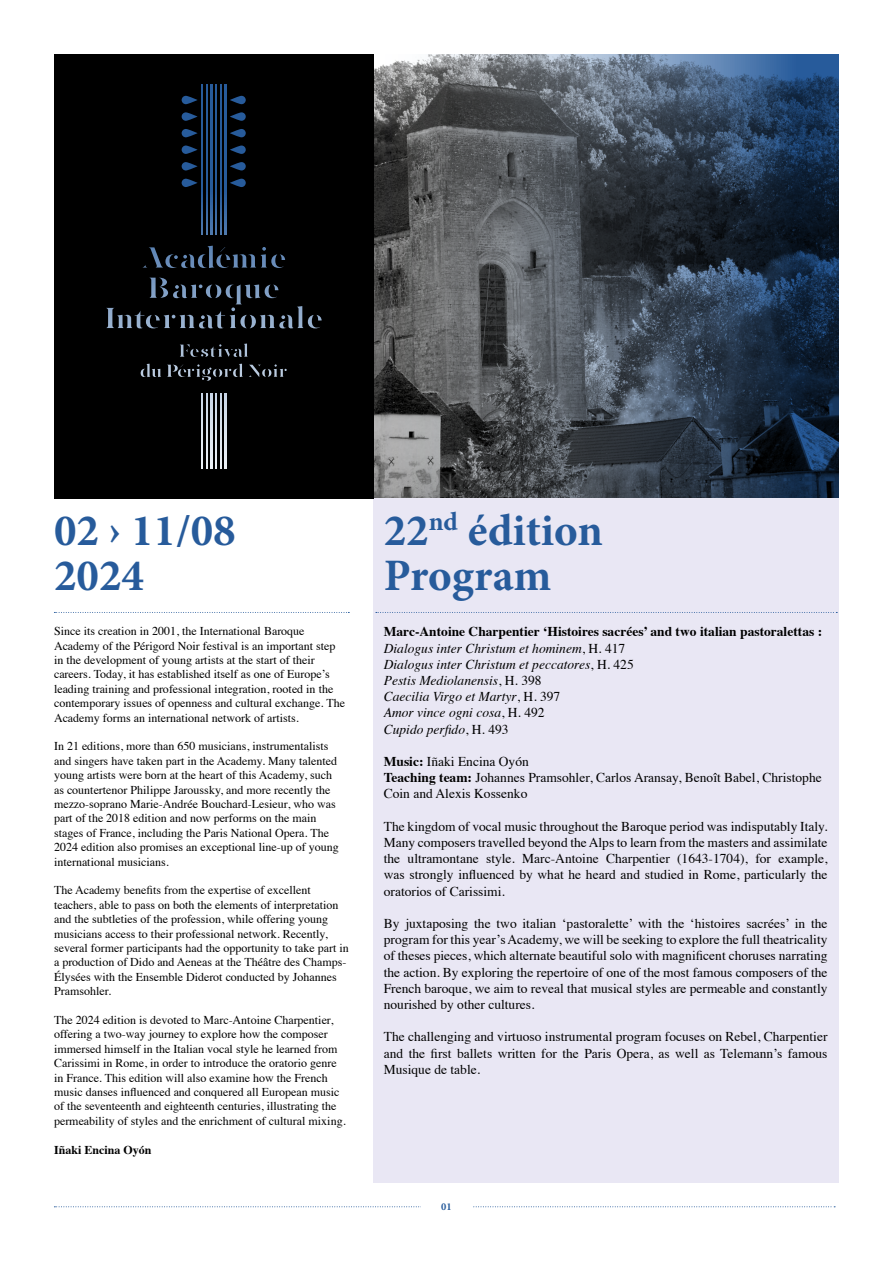
<style>
.page{position:relative;width:893px;height:1263px;background:#fff}
.page>*{position:absolute;margin:0;border:0;box-sizing:border-box;transform-origin:0 0}
.t1{font:700 45px/45px "Minion Pro";color:#275b9b}
.t2{font:13.5px/16.2px "Times";color:#000;text-align:justify}
.t3{font:italic 13.5px/16.2px "Times";color:#000}
.t4{font:12px/14.4px "Times";color:#000}
.t5{font:700 12px "Times";color:#000}
.t6{font:700 10.5px "Minion Pro";color:#275b9b}
.s1{font-weight:700;font-style:normal}
.s2{font-style:normal}
.s3{font-weight:700}
</style>
<div class="page">
<img style="left:373px;top:54px;width:466px;height:445px">
<div style="left:373px;top:499px;width:466px;height:684px;background:#e9e7f4"></div>
<div style="left:54px;top:54px;width:319px;height:445px;background:#000"></div>
<svg style="left:225px;top:84px;width:1px;height:150px"></svg>
<svg style="left:220px;top:84px;width:2px;height:150px"></svg>
<svg style="left:216px;top:84px;width:1px;height:150px"></svg>
<svg style="left:211px;top:84px;width:1px;height:150px"></svg>
<svg style="left:206px;top:84px;width:2px;height:150px"></svg>
<svg style="left:202px;top:84px;width:1px;height:150px"></svg>
<svg style="left:225px;top:394px;width:1px;height:75px"></svg>
<svg style="left:220px;top:394px;width:2px;height:75px"></svg>
<svg style="left:216px;top:394px;width:1px;height:75px"></svg>
<svg style="left:211px;top:394px;width:1px;height:75px"></svg>
<svg style="left:206px;top:394px;width:2px;height:75px"></svg>
<svg style="left:202px;top:394px;width:1px;height:75px"></svg>
<svg style="left:182px;top:96px;width:16px;height:8px"></svg>
<svg style="left:182px;top:112px;width:16px;height:9px"></svg>
<svg style="left:182px;top:129px;width:16px;height:8px"></svg>
<svg style="left:182px;top:145px;width:16px;height:9px"></svg>
<svg style="left:182px;top:162px;width:16px;height:8px"></svg>
<svg style="left:182px;top:179px;width:16px;height:8px"></svg>
<svg style="left:230px;top:96px;width:16px;height:8px"></svg>
<svg style="left:230px;top:112px;width:16px;height:9px"></svg>
<svg style="left:230px;top:129px;width:16px;height:8px"></svg>
<svg style="left:230px;top:145px;width:16px;height:9px"></svg>
<svg style="left:230px;top:162px;width:16px;height:8px"></svg>
<svg style="left:230px;top:179px;width:16px;height:8px"></svg>
<svg style="left:142px;top:246px;width:143px;height:22px"></svg>
<svg style="left:106px;top:278px;width:216px;height:50px"></svg>
<svg style="left:180px;top:343px;width:68px;height:14px"></svg>
<svg style="left:141px;top:364px;width:20px;height:13px"></svg>
<svg style="left:167px;top:364px;width:76px;height:17px"></svg>
<svg style="left:249px;top:364px;width:38px;height:13px"></svg>
<svg style="left:54px;top:612px;width:295px;height:1px"></svg>
<svg style="left:376px;top:612px;width:461px;height:1px"></svg>
<svg style="left:54px;top:1206px;width:781px;height:1px"></svg>
<div style="left:421px;top:1192px;width:51px;height:29px;background:#fff"></div>
<h1 class="t1" style="left:54px;top:508px;width:183px">02 › 11/08<br>2024</h1>
<h1 class="t1" style="left:384px;top:508px;width:221px">22<sup>nd</sup> édition<br>Program</h1>
<p class="t4" style="left:54px;top:623px;width:293px">Since its creation in 2001, the International Baroque Academy of the Périgord Noir festival is an important step in the development of young artists at the start of their careers. Today, it has established itself as one of Europe’s leading training and professional integration, rooted in the contemporary issues of openness and cultural exchange. The Academy forms an international network of artists.</p>
<p class="t4" style="left:54px;top:738px;width:286px">In 21 editions, more than 650 musicians, instrumentalists and singers have taken part in the Academy. Many talented young artists were born at the heart of this Academy, such as countertenor Philippe Jaroussky, and more recently the mezzo-soprano Marie-Andrée Bouchard-Lesieur, who was part of the 2018 edition and now performs on the main stages of France, including the Paris National Opera. The 2024 edition also promises an exceptional line-up of young international musicians.</p>
<p class="t4" style="left:54px;top:882px;width:296px">The Academy benefits from the expertise of excellent teachers, able to pass on both the elements of interpretation and the subtleties of the profession, while offering young musicians access to their professional network. Recently, several former participants had the opportunity to take part in a production of Dido and Aeneas at the Théâtre des Champs-Élysées with the Ensemble Diderot conducted by Johannes Pramsohler.</p>
<p class="t4" style="left:54px;top:1012px;width:293px">The 2024 edition is devoted to Marc-Antoine Charpentier, offering a two-way journey to explore how the composer immersed himself in the Italian vocal style he learned from Carissimi in Rome, in order to introduce the oratorio genre in France. This edition will also examine how the French music danses influenced and conquered all European music of the seventeenth and eighteenth centuries, illustrating the permeability of styles and the enrichment of cultural mixing.</p>
<p class="t5" style="left:54px;top:1138px;width:99px">Iñaki Encina Oyón</p>
<p class="t3" style="left:384px;top:623px;width:440px"><span class="s1">Marc-Antoine Charpentier ‘Histoires sacrées’ and two italian pastoralettas :<br></span>Dialogus inter Christum et hominem<span class="s2">, H. 417<br></span>Dialogus inter Christum et peccatores<span class="s2">, H. 425<br></span>Pestis Mediolanensis<span class="s2">, H. 398<br></span>Caecilia Virgo et Martyr<span class="s2">, H. 397<br></span>Amor vince ogni cosa<span class="s2">, H. 492<br></span>Cupido perfido<span class="s2">, H. 493</span></p>
<p class="t2" style="left:384px;top:752px;width:439px;text-align:left"><span class="s3">Music:</span> Iñaki Encina Oyón<br><span class="s3">Teaching team:</span> Johannes Pramsohler, Carlos Aransay, Benoît Babel, Christophe<br>Coin and Alexis Kossenko</p>
<p class="t2" style="left:384px;top:817px;width:445px">The kingdom of vocal music throughout the Baroque period was indisputably Italy.<br>Many composers travelled beyond the Alps to learn from the masters and assimilate the ultramontane style. Marc-Antoine Charpentier (1643-1704), for example, was strongly influenced by what he heard and studied in Rome, particularly the oratorios of Carissimi.</p>
<p class="t2" style="left:384px;top:914px;width:445px">By juxtaposing the two italian ‘pastoralette’ with the ‘histoires sacrées’ in the program for this year’s Academy, we will be seeking to explore the full theatricality of theses pieces, which alternate beautiful solo with magnificent choruses narrating the action. By exploring the repertoire of one of the most famous composers of the French baroque, we aim to reveal that musical styles are permeable and constantly nourished by other cultures.</p>
<p class="t2" style="left:384px;top:1027px;width:445px">The challenging and virtuoso instrumental program focuses on Rebel, Charpentier and the first ballets written for the Paris Opera, as well as Telemann’s famous Musique de table.</p>
<p class="t6" style="left:441px;top:1199px;width:12px">01</p>
</div>
